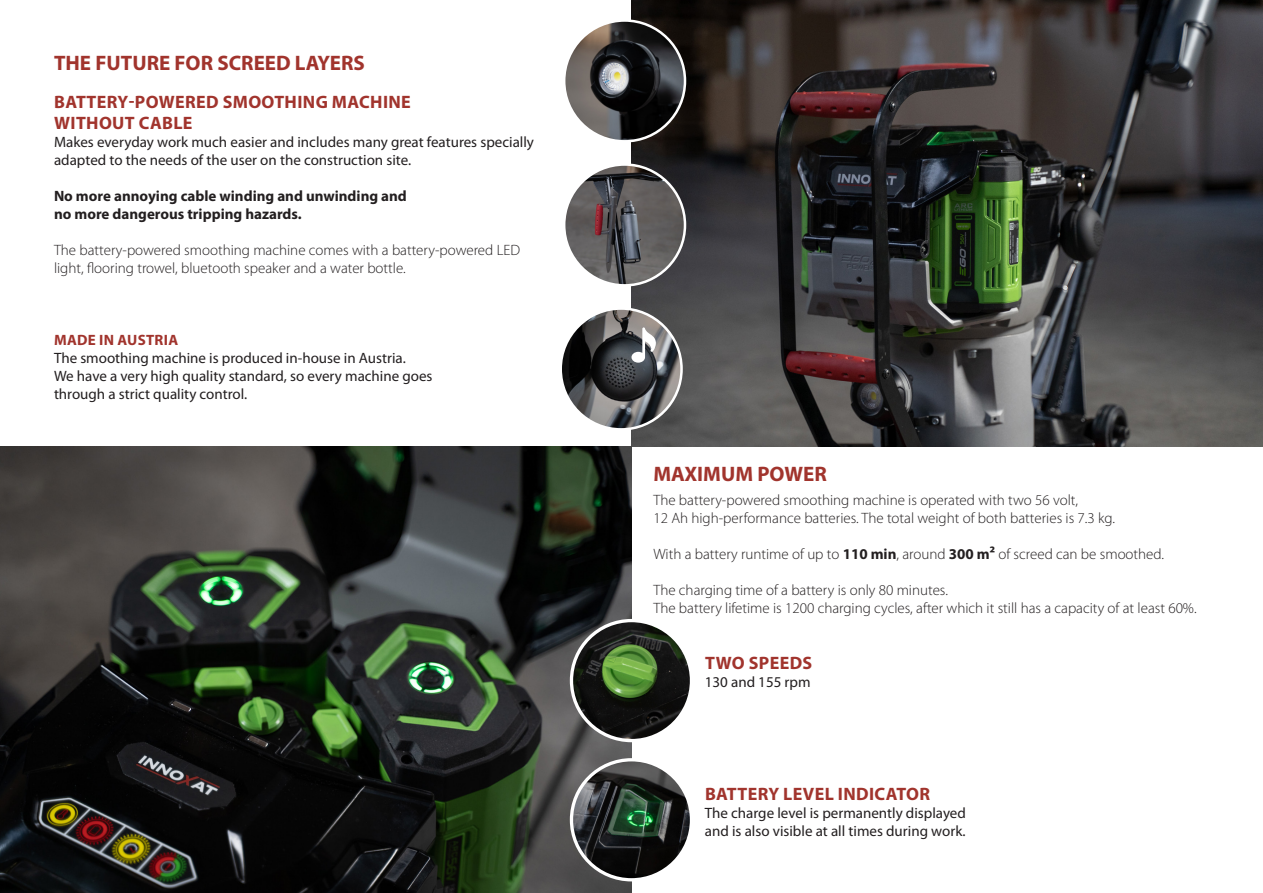
<style>
.page{position:relative;width:1263px;height:893px;background:#fff}
.page>*{position:absolute;margin:0;border:0;box-sizing:border-box;transform-origin:0 0}
.t1{font:700 21px "Myriad Pro";color:#a1342d}
.t2{font:700 18px/21.6px "Myriad Pro";letter-spacing:.02em;color:#a1342d}
.t3{font:300 15px/18px "Myriad Pro";color:#231f20}
.t4{font:15px/18px "Myriad Pro";color:#231f20}
.t5{font:700 15px/18px "Myriad Pro";color:#231f20}
.t6{font:700 15px "Myriad Pro";letter-spacing:.02em;color:#a1342d}
.s1{font-weight:700}
</style>
<div class="page">
<img style="left:631px;top:0;width:632px;height:446px">
<img style="left:564px;top:21px;width:121px;height:120px;border-radius:60px">
<div style="left:563px;top:19px;width:123px;height:124px;border:3px solid #fff;border-radius:50%"></div>
<img style="left:561px;top:309px;width:120px;height:120px;border-radius:60px">
<div style="left:559px;top:307px;width:124px;height:124px;border:3px solid #fff;border-radius:50%"></div>
<img style="left:564px;top:165px;width:121px;height:120px;border-radius:60px">
<div style="left:563px;top:163px;width:123px;height:124px;border:3px solid #fff;border-radius:50%"></div>
<img style="left:0;top:446px;width:631px;height:447px">
<img style="left:571px;top:621px;width:120px;height:120px;border-radius:60px">
<div style="left:570px;top:619px;width:123px;height:123px;border:3px solid #fff;border-radius:50%"></div>
<img style="left:571px;top:760px;width:120px;height:120px;border-radius:60px">
<div style="left:570px;top:758px;width:123px;height:123px;border:3px solid #fff;border-radius:50%"></div>
<svg style="left:631px;top:327px;width:25px;height:36px"></svg>
<h1 class="t1" style="left:54px;top:49px;width:312px">THE FUTURE FOR SCREED LAYERS</h1>
<p class="t2" style="left:54px;top:90px;width:358px">BATTERY-POWERED SMOOTHING MACHINE<br>WITHOUT CABLE</p>
<p class="t4" style="left:54px;top:134px;width:481px">Makes everyday work much easier and includes many great features specially adapted to the needs of the user on the construction site.</p>
<p class="t5" style="left:54px;top:187px;width:354px">No more annoying cable winding and unwinding and no more dangerous tripping hazards.</p>
<p class="t3" style="left:54px;top:242px;width:468px">The battery-powered smoothing machine comes with a battery-powered LED light, flooring trowel, bluetooth speaker and a water bottle.</p>
<p class="t6" style="left:54px;top:331px;width:126px">MADE IN AUSTRIA</p>
<p class="t4" style="left:54px;top:350px;width:380px">The smoothing machine is produced in-house in Austria.<br>We have a very high quality standard, so every machine goes through a strict quality control.</p>
<h1 class="t1" style="left:653px;top:461px;width:175px">MAXIMUM POWER</h1>
<p class="t3" style="left:653px;top:491px;width:463px">The battery-powered smoothing machine is operated with two 56 volt,<br>12 Ah high-performance batteries. The total weight of both batteries is 7.3 kg.</p>
<p class="t3" style="left:653px;top:545px;width:512px">With a battery runtime of up to <span class="s1">110 min</span>, around <span class="s1">300 m²</span> of screed can be smoothed.</p>
<p class="t3" style="left:653px;top:581px;width:545px">The charging time of a battery is only 80 minutes.<br>The battery lifetime is 1200 charging cycles, after which it still has a capacity of at least 60%.</p>
<p class="t2" style="left:705px;top:651px;width:109px">TWO SPEEDS</p>
<p class="t4" style="left:705px;top:673px;width:107px">130 and 155 rpm</p>
<p class="t2" style="left:705px;top:783px;width:227px">BATTERY LEVEL INDICATOR</p>
<p class="t4" style="left:705px;top:804px;width:263px">The charge level is permanently displayed and is also visible at all times during work.</p>
</div>
